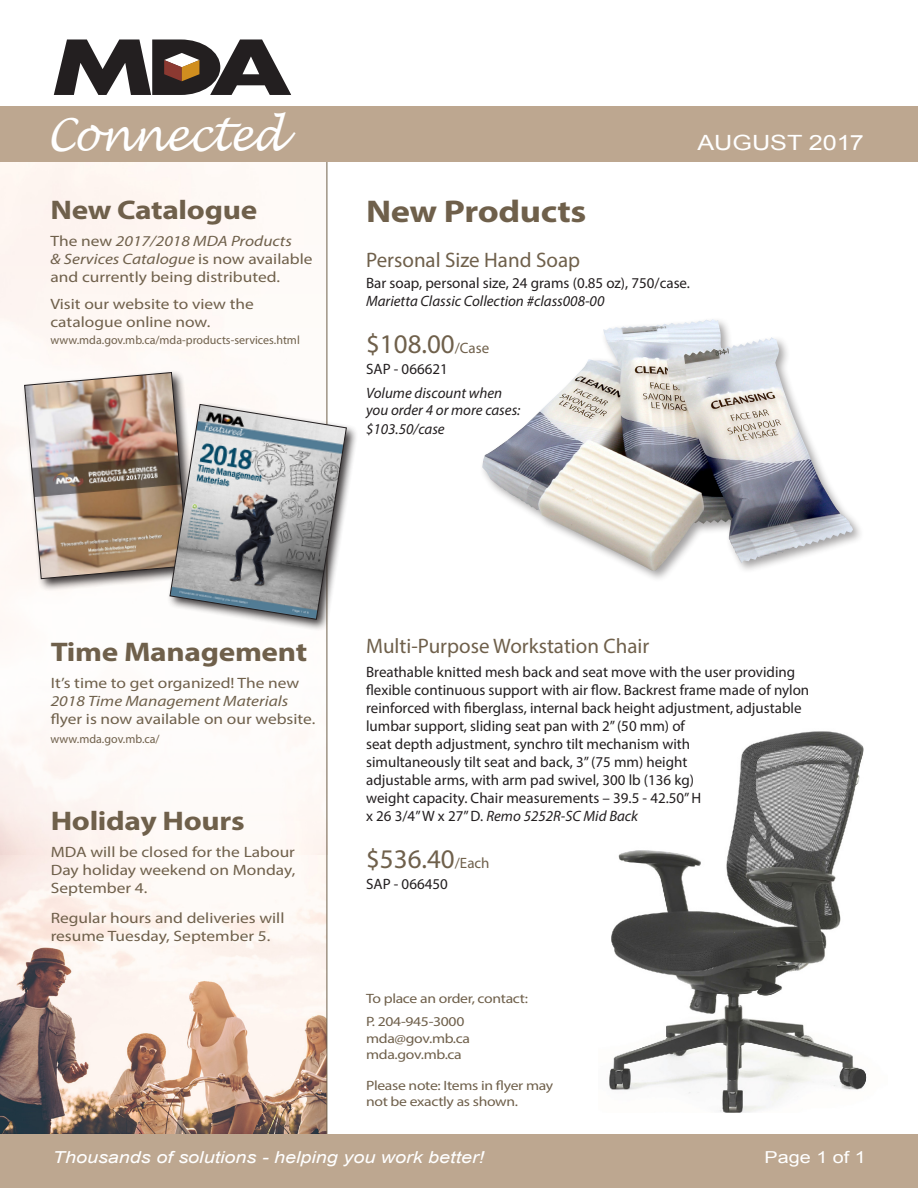
<style>
.page{position:relative;width:918px;height:1188px;background:#fff}
.page>*{position:absolute;margin:0;border:0;box-sizing:border-box;transform-origin:0 0}
.t1{font:italic 45.3px "Lucida Handwriting";color:#fff;scale:.88 1}
.t2{font:700 31.5px "Myriad Pro";letter-spacing:-.01em;color:#6f604b;scale:1.16 1}
.t3{font:700 27px "Myriad Pro";letter-spacing:-.01em;color:#6f604b;scale:1.16 1}
.t4{font:27px "Myriad Pro";color:#6f604b}
.t5{font:21px "Myriad Pro";color:#6f604b}
.t6{font:21px "Arial";color:#fff;scale:1.2 1}
.t7{font:italic 16.5px "Arial";color:#fff;scale:1.2 1}
.t8{font:16.5px "Arial";color:#fff;scale:1.2 1}
.t9{font:15px/18px "Myriad Pro";color:#231f20}
.t10{font:15px/18px "Myriad Pro";color:#6f604b;scale:1.16 1}
.t11{font:italic 15px "Myriad Pro";color:#231f20}
.t12{font:italic 15px "Myriad Pro";color:#6f604b;scale:1.16 1}
.t13{font:13.5px "Myriad Pro";letter-spacing:-.02em;color:#6f604b;scale:1.16 1}
.t14{font:12px "Myriad Pro";color:#6f604b}
.s1{font-style:normal}
.s2{font-style:italic}
.s3{font-size:15px}
</style>
<div class="page">
<img style="left:0;top:686px;width:327px;height:448px">
<img style="left:0;top:162px;width:326px;height:659px">
<div style="left:0;top:1134px;width:918px;height:54px;background:#bda790"></div>
<div style="left:0;top:106px;width:918px;height:56px;background:#bda790"></div>
<svg style="left:53px;top:39px;width:238px;height:56px"></svg>
<hr style="left:327px;top:162px;width:1px;height:972px;background:#6f604b">
<div style="left:21px;top:369px;width:180px;height:222px;background:#fef9f6"></div>
<div style="left:167px;top:401px;width:192px;height:231px;background:#231f20;opacity:.9"></div>
<img style="left:24px;top:372px;width:323px;height:248px">
<img style="left:482px;top:319px;width:371px;height:252px">
<img style="left:609px;top:731px;width:258px;height:381px">
<p class="t1" style="left:46px;top:107px;width:271px">Connected</p>
<p class="t6" style="left:697px;top:129px;width:140px">AUGUST 2017</p>
<p class="t3" style="left:50px;top:192px;width:180px">New Catalogue</p>
<p class="t2" style="left:366px;top:191px;width:191px">New Products</p>
<p class="t12" style="left:50px;top:232px;width:210px"><span class="s1">The new</span> 2017/2018 MDA Products</p>
<p class="t10" style="left:50px;top:250px;width:227px"><span class="s2">&amp; Services Catalogue</span> is now available and currently being distributed.</p>
<p class="t10" style="left:50px;top:295px;width:177px">Visit our website to view the catalogue online now.</p>
<p class="t14" style="left:50px;top:333px;width:251px">www.mda.gov.mb.ca/mda-products-services.html</p>
<p class="t5" style="left:366px;top:247px;width:215px">Personal Size Hand Soap</p>
<p class="t9" style="left:366px;top:274px;width:325px">Bar soap, personal size, 24 grams (0.85 oz), 750/case.</p>
<p class="t11" style="left:366px;top:292px;width:240px">Marietta Classic Collection #class008-00</p>
<p class="t4" style="left:366px;top:327px;width:125px">$108.00<span class="s3">/Case</span></p>
<p class="t9" style="left:366px;top:360px;width:83px">SAP - 066621</p>
<p class="t11" style="left:366px;top:384px;width:138px">Volume discount when</p>
<p class="t11" style="left:366px;top:401px;width:156px">you order 4 or more cases:</p>
<p class="t11" style="left:366px;top:420px;width:80px">$103.50/case</p>
<p class="t3" style="left:51px;top:634px;width:223px">Time Management</p>
<p class="t10" style="left:51px;top:674px;width:216px">It’s time to get organized! The new</p>
<p class="t10" style="left:51px;top:692px;width:230px"><span class="s2">2018 Time Management Materials </span>flyer is now available on our website.</p>
<p class="t14" style="left:51px;top:732px;width:111px">www.mda.gov.mb.ca/</p>
<p class="t3" style="left:51px;top:803px;width:169px">Holiday Hours</p>
<p class="t10" style="left:51px;top:843px;width:212px;text-align:justify">MDA will be closed for the Labour Day holiday weekend on Monday, September 4.</p>
<p class="t10" style="left:51px;top:909px;width:203px">Regular hours and deliveries will resume Tuesday, September 5.</p>
<p class="t5" style="left:366px;top:633px;width:285px">Multi-Purpose Workstation Chair</p>
<p class="t9" style="left:366px;top:663px;width:445px">Breathable knitted mesh back and seat move with the user providing flexible continuous support with air flow. Backrest frame made of nylon reinforced with fiberglass, internal back height adjustment, adjustable lumbar support, sliding seat pan with 2” (50 mm) of</p>
<p class="t9" style="left:366px;top:735px;width:326px">seat depth adjustment, synchro tilt mechanism with</p>
<p class="t9" style="left:366px;top:753px;width:323px">simultaneously tilt seat and back, 3” (75 mm) height</p>
<p class="t9" style="left:366px;top:771px;width:330px">adjustable arms, with arm pad swivel, 300 lb (136 kg)</p>
<p class="t9" style="left:366px;top:789px;width:337px">weight capacity. Chair measurements – 39.5 - 42.50” H</p>
<p class="t11" style="left:366px;top:807px;width:274px"><span class="s1">x 26 3/4” W x 27” D.</span> Remo 5252R-SC Mid Back</p>
<p class="t4" style="left:366px;top:842px;width:125px">$536.40<span class="s3">/Each</span></p>
<p class="t9" style="left:366px;top:875px;width:83px">SAP - 066450</p>
<p class="t13" style="left:366px;top:990px;width:141px">To place an order, contact:</p>
<p class="t13" style="left:366px;top:1013px;width:86px">P. 204-945-3000</p>
<p class="t13" style="left:366px;top:1030px;width:91px">mda@gov.mb.ca</p>
<p class="t13" style="left:366px;top:1046px;width:84px">mda.gov.mb.ca</p>
<p class="t13" style="left:366px;top:1077px;width:163px">Please note: Items in flyer may</p>
<p class="t13" style="left:366px;top:1093px;width:133px">not be exactly as shown.</p>
<p class="t7" style="left:53px;top:1146px;width:361px">Thousands of solutions - helping you work better!</p>
<p class="t8" style="left:765px;top:1146px;width:86px">Page 1 of 1</p>
</div>
